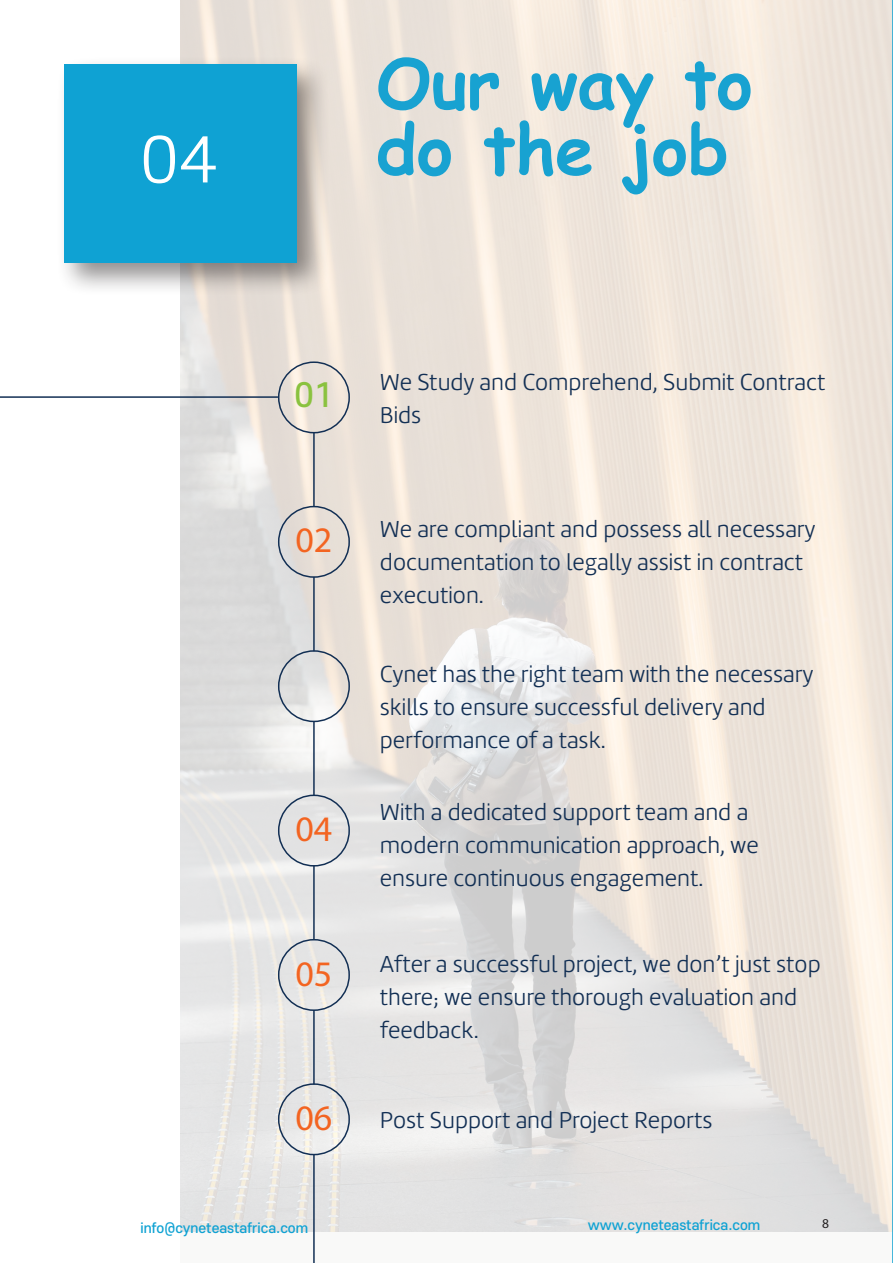
<style>
.page{position:relative;width:893px;height:1263px;background:#fff}
.page>*{position:absolute;margin:0;border:0;box-sizing:border-box;transform-origin:0 0}
.Title_02_Left{font:700 69px/66px "Comic Sans MS";color:#18a2d1}
.Title_02_Left-2{font:300 69px "Marine";color:#fff}
.Title_03_Center{font:36px "Myriad Pro";color:#f36421}
.Title_03_Center-2{font:500 31.5px "S Core Dream 5";color:#8ac23f}
.Intro_text_Left{font:300 24px/33px "Marine";color:#122f54}
.t1{font:500 13.5px "S Core Dream 5";color:#0fa2d3}
.t2{font:13.5px "Myriad Pro";color:#231f20}
</style>
<div class="page">
<div style="left:180px;top:0;width:713px;height:1263px;background:#f9f9f8"></div>
<img style="left:180px;top:0;width:712px;height:1231px">
<div style="left:56px;top:56px;width:274px;height:240px;background:#231f20;opacity:.5"></div>
<div style="left:64px;top:64px;width:232px;height:198px;background:#0fa2d3"></div>
<svg style="left:892px;top:0;width:1px;height:1263px"></svg>
<hr style="left:0;top:396px;width:278px;height:2px;background:#122f54">
<hr style="left:313px;top:432px;width:2px;height:75px;background:#122f54">
<hr style="left:313px;top:577px;width:2px;height:74px;background:#122f54">
<hr style="left:313px;top:721px;width:2px;height:75px;background:#122f54">
<hr style="left:313px;top:865px;width:2px;height:75px;background:#122f54">
<hr style="left:313px;top:1010px;width:2px;height:74px;background:#122f54">
<hr style="left:313px;top:1154px;width:2px;height:109px;background:#122f54">
<div style="left:278px;top:361px;width:72px;height:72px;border:2px solid #122f54;border-radius:50%"></div>
<div style="left:278px;top:506px;width:72px;height:72px;border:2px solid #122f54;border-radius:50%"></div>
<div style="left:278px;top:650px;width:72px;height:72px;border:2px solid #122f54;border-radius:50%"></div>
<div style="left:278px;top:794px;width:72px;height:72px;border:2px solid #122f54;border-radius:50%"></div>
<div style="left:278px;top:939px;width:72px;height:72px;border:2px solid #122f54;border-radius:50%"></div>
<div style="left:278px;top:1083px;width:72px;height:72px;border:2px solid #122f54;border-radius:50%"></div>
<p class="Title_02_Left-2" style="left:140px;top:117px;width:80px">04</p>
<p class="Title_02_Left" style="left:376px;top:48px;width:378px">Our way to do the job</p>
<p class="Title_03_Center-2" style="left:295px;top:372px;width:40px">01</p>
<p class="Intro_text_Left" style="left:380px;top:365px;width:447px">We Study and Comprehend, Submit Contract<br>Bids</p>
<p class="Title_03_Center" style="left:295px;top:518px;width:38px">02</p>
<p class="Intro_text_Left" style="left:380px;top:512px;width:437px">We are compliant and possess all necessary documentation to legally assist in contract execution.</p>
<p class="Title_03_Center" style="left:295px;top:807px;width:38px">04</p>
<p class="Title_03_Center" style="left:295px;top:951px;width:38px">05</p>
<p class="Intro_text_Left" style="left:380px;top:657px;width:435px">Cynet has the right team with the necessary skills to ensure successful delivery and performance of a task.</p>
<p class="Intro_text_Left" style="left:380px;top:795px;width:380px">With a dedicated support team and a modern communication approach, we ensure continuous engagement.</p>
<p class="Intro_text_Left" style="left:380px;top:948px;width:442px">After a successful project, we don’t just stop there; we ensure thorough evaluation and feedback.</p>
<p class="Title_03_Center" style="left:295px;top:1095px;width:38px">06</p>
<p class="Intro_text_Left" style="left:380px;top:1103px;width:334px">Post Support and Project Reports</p>
<p class="t1" style="left:140px;top:1218px;width:169px">info@cyneteastafrica.com</p>
<p class="t1" style="left:588px;top:1214px;width:174px">www.cyneteastafrica.com</p>
<p class="t2" style="left:822px;top:1215px;width:8px">8</p>
</div>
